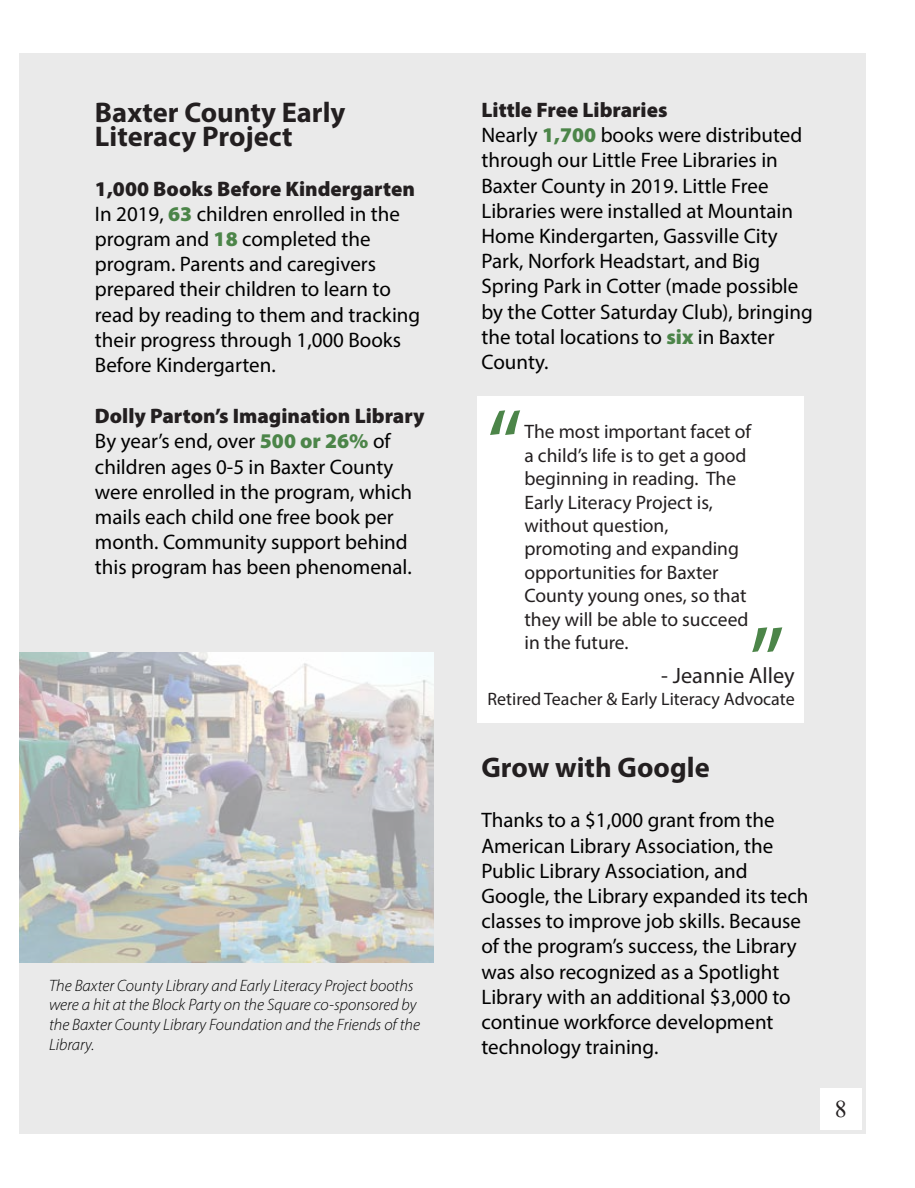
<style>
.page{position:relative;width:915px;height:1188px;background:#fff}
.page>*{position:absolute;margin:0;border:0;box-sizing:border-box;transform-origin:0 0}
.t1{font:700 28.5px/24px "Myriad Pro";color:#231f20}
.t2{font:24px "Times New Roman";color:#231f20}
.t3{font:22.35px "Myriad Pro";color:#231f20}
.t4{font:21px/25.2px "Myriad Pro";color:#000}
.t5{font:19.5px/23.4px "Myriad Pro";color:#231f20}
.t6{font:18px "Myriad Pro";color:#231f20}
.t7{font:italic 300 16.5px/19.8px "Myriad Pro";color:#000}
.s1{font-weight:900;color:#231f20}
.s2{font-weight:900;color:#4c8549}
</style>
<div class="page">
<div style="left:19px;top:53px;width:847px;height:1081px;background:#eaeaea"></div>
<svg style="left:19px;top:652px;width:414px;height:311px;background:#c6c7c5"></svg>
<div style="left:820px;top:1089px;width:41px;height:41px;background:#fff"></div>
<div style="left:478px;top:397px;width:326px;height:326px;background:#fff"></div>
<svg style="left:490px;top:410px;width:30px;height:25px"></svg>
<svg style="left:752px;top:627px;width:30px;height:25px"></svg>
<h1 class="t1" style="left:95px;top:100px;width:252px">Baxter County Early<br>Literacy Project</h1>
<p class="t4" style="left:95px;top:176px;width:327px"><span class="s1">1,000 Books Before Kindergarten<br></span>In 2019, <span class="s2">63</span> children enrolled in the program and <span class="s2">18</span> completed the program. Parents and caregivers prepared their children to learn to read by reading to them and tracking their progress through 1,000 Books<br>Before Kindergarten.</p>
<p class="t4" style="left:95px;top:403px;width:331px"><span class="s1">Dolly Parton’s Imagination Library </span>By year’s end, over <span class="s2">500 or 26%</span> of children ages 0-5 in Baxter County were enrolled in the program, which mails each child one free book per month. Community support behind this program has been phenomenal.</p>
<p class="t7" style="left:49px;top:975px;width:373px">The Baxter County Library and Early Literacy Project booths were a hit at the Block Party on the Square co-sponsored by the Baxter County Library Foundation and the Friends of the Library.</p>
<p class="t4" style="left:481px;top:97px;width:333px"><span class="s1">Little Free Libraries<br></span>Nearly <span class="s2">1,700</span> books were distributed through our Little Free Libraries in<br>Baxter County in 2019. Little Free<br>Libraries were installed at Mountain<br>Home Kindergarten, Gassville City<br>Park, Norfork Headstart, and Big<br>Spring Park in Cotter (made possible by the Cotter Saturday Club), bringing the total locations to <span class="s2">six</span> in Baxter<br>County.</p>
<p class="t5" style="left:524px;top:420px;width:228px">The most important facet of a child’s life is to get a good beginning in reading. The<br>Early Literacy Project is, without question, promoting and expanding opportunities for Baxter<br>County young ones, so that they will be able to succeed in the future.</p>
<p class="t3" style="left:661px;top:662px;width:135px">- Jeannie Alley</p>
<p class="t6" style="left:487px;top:688px;width:309px">Retired Teacher &amp; Early Literacy Advocate</p>
<h1 class="t1" style="left:481px;top:755px;width:230px">Grow with Google</h1>
<p class="t4" style="left:481px;top:807px;width:329px">Thanks to a $1,000 grant from the American Library Association, the Public Library Association, and Google, the Library expanded its tech classes to improve job skills. Because of the program’s success, the Library was also recognized as a Spotlight Library with an additional $3,000 to continue workforce development technology training.</p>
<p class="t2" style="left:835px;top:1092px;width:13px">8</p>
</div>
